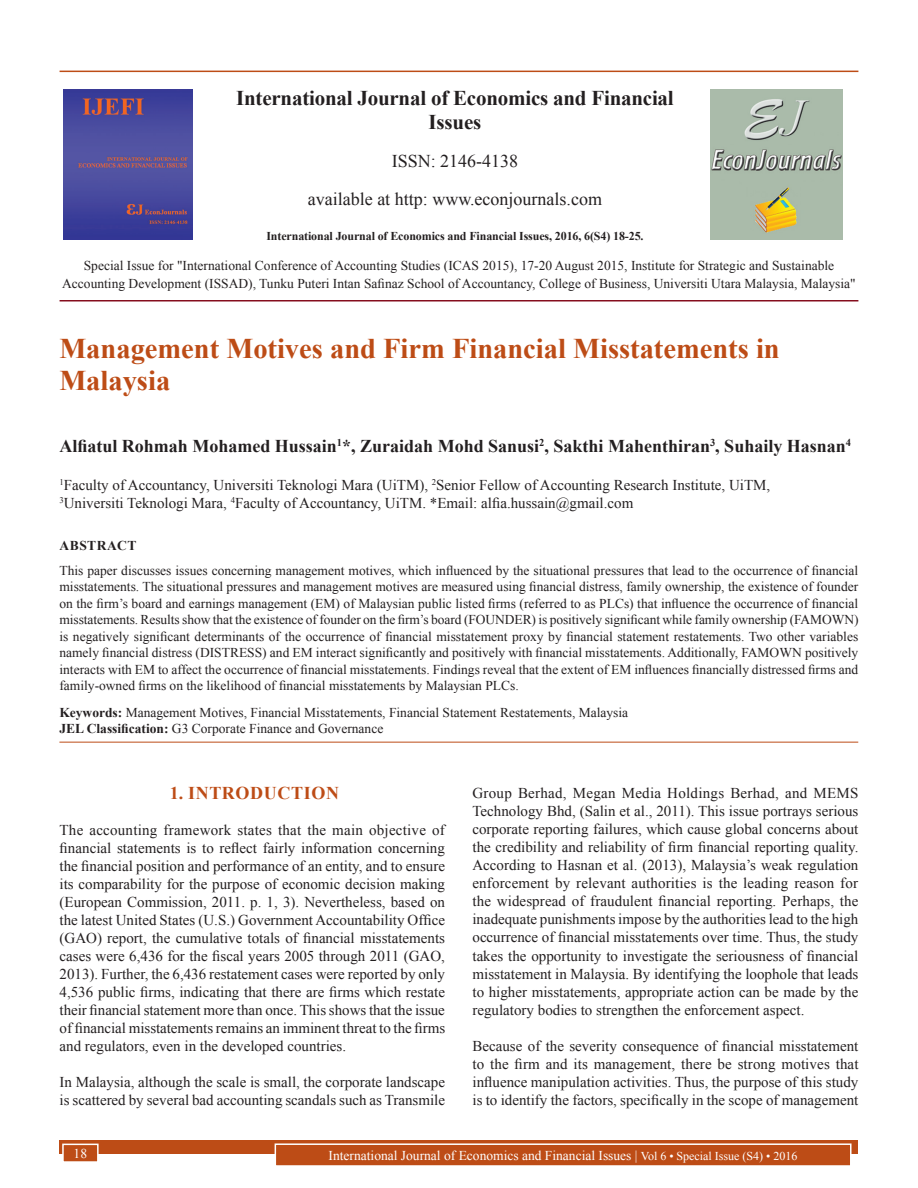
<style>
.page{position:relative;width:918px;height:1188px;background:#fff}
.page>*{position:absolute;margin:0;border:0;box-sizing:border-box;transform-origin:0 0}
.AT{font:700 28.5px/31.5px "Times New Roman";color:#bd4c16}
.Issue_details{font:700 21px/24px "Times New Roman";letter-spacing:-.01em;color:#231f20;text-align:center}
.AU{font:700 18px "Times New Roman";color:#231f20}
.Issue_details-2{font:18px "Times New Roman";color:#231f20}
.t1{font:700 18px "Times New Roman";letter-spacing:.035em;color:#bd4c16}
.TX{font:15px/18.1px "Times New Roman";color:#231f20;text-align:justify}
.AFF{font:15px/18px "Times New Roman";color:#231f20}
.ABS{font:13.5px/16.5px "Times New Roman";color:#231f20;text-align:center}
.KWD{font:13.5px/16.2px "Times New Roman";color:#231f20}
.Folio{font:13.5px "Times New Roman";color:#fff}
.ABSH{font:700 13.5px "Times New Roman";letter-spacing:.035em;color:#231f20}
.Issue_details-3{font:700 12px "Times New Roman";letter-spacing:-.01em;color:#231f20}
.s1{font-weight:700}
.s2{font-size:12px}
</style>
<div class="page">
<div style="left:60px;top:1140px;width:798px;height:13px;background:#bd4c16"></div>
<div style="left:275px;top:1144px;width:576px;height:22px;background:#bd4c16"></div>
<div style="left:275px;top:1143px;width:577px;height:24px;border:2px solid #fff"></div>
<div style="left:63px;top:1144px;width:35px;height:18px;background:#bd4c16"></div>
<div style="left:62px;top:1144px;width:37px;height:19px;border:2px solid #fff"></div>
<hr style="left:60px;top:71px;width:798px;height:1px;background:#bd4c16">
<img style="left:64px;top:89px;width:129px;height:151px">
<img style="left:711px;top:89px;width:132px;height:150px">
<hr style="left:60px;top:300px;width:798px;height:2px;background:#850d1d">
<hr style="left:59px;top:742px;width:799px;height:1px;background:#bd4c16">
<p class="Issue_details" style="left:236px;top:85px;width:439px">International Journal of Economics and Financial<br>Issues</p>
<p class="Issue_details-2" style="left:392px;top:148px;width:128px">ISSN: 2146-4138</p>
<p class="Issue_details-2" style="left:308px;top:186px;width:296px">available at http: www.econjournals.com</p>
<p class="Issue_details-3" style="left:266px;top:227px;width:379px">International Journal of Economics and Financial Issues, 2016, 6(S4) 18-25.</p>
<p class="ABS" style="left:62px;top:256px;width:795px;line-height:18px">Special Issue for "International Conference of Accounting Studies (ICAS 2015), 17-20 August 2015, Institute for Strategic and Sustainable<br>Accounting Development (ISSAD), Tunku Puteri Intan Safinaz School of Accountancy, College of Business, Universiti Utara Malaysia, Malaysia"</p>
<p class="AT" style="left:59px;top:332px;width:722px">Management Motives and Firm Financial Misstatements in<br>Malaysia</p>
<p class="AU" style="left:59px;top:433px;width:793px">Alfiatul Rohmah Mohamed Hussain<sup>1</sup>*, Zuraidah Mohd Sanusi<sup>2</sup>, Sakthi Mahenthiran<sup>3</sup>, Suhaily Hasnan<sup>4</sup></p>
<p class="AFF" style="left:59px;top:475px;width:712px"><sup>1</sup>Faculty of Accountancy, Universiti Teknologi Mara (UiTM), <sup>2</sup>Senior Fellow of Accounting Research Institute, UiTM,<br><sup>3</sup>Universiti Teknologi Mara, <sup>4</sup>Faculty of Accountancy, UiTM. *Email: alfia.hussain@gmail.com</p>
<p class="ABSH" style="left:60px;top:536px;width:78px">ABSTRACT</p>
<p class="ABS" style="left:59px;top:562px;width:801px;text-align:justify">This paper discusses issues concerning management motives, which influenced by the situational pressures that lead to the occurrence of financial misstatements. The situational pressures and management motives are measured using financial distress, family ownership, the existence of founder on the firm’s board and earnings management (EM) of Malaysian public listed firms (referred to as PLCs) that influence the occurrence of financial misstatements. Results show that the existence of founder on the firm’s board (FOUNDER) is positively significant while family ownership (FAMOWN) is negatively significant determinants of the occurrence of financial misstatement proxy by financial statement restatements. Two other variables namely financial distress (DISTRESS) and EM interact significantly and positively with financial misstatements. Additionally, FAMOWN positively interacts with EM to affect the occurrence of financial misstatements. Findings reveal that the extent of EM influences financially distressed firms and family-owned firms on the likelihood of financial misstatements by Malaysian PLCs.</p>
<p class="KWD" style="left:59px;top:704px;width:570px"><span class="s1">Keywords:</span> Management Motives, Financial Misstatements, Financial Statement Restatements, Malaysia<br><span class="s1">JEL Classification:</span> G3 Corporate Finance and Governance</p>
<h1 class="t1" style="left:170px;top:780px;width:171px">1. INTRODUCTION</h1>
<p class="TX" style="left:60px;top:821px;width:387px">The accounting framework states that the main objective of financial statements is to reflect fairly information concerning the financial position and performance of an entity, and to ensure its comparability for the purpose of economic decision making (European Commission, 2011. p. 1, 3). Nevertheless, based on the latest United States (U.S.) Government Accountability Office (GAO) report, the cumulative totals of financial misstatements cases were 6,436 for the fiscal years 2005 through 2011 (GAO, 2013). Further, the 6,436 restatement cases were reported by only 4,536 public firms, indicating that there are firms which restate their financial statement more than once. This shows that the issue of financial misstatements remains an imminent threat to the firms and regulators, even in the developed countries.</p>
<p class="TX" style="left:60px;top:1073px;width:387px">In Malaysia, although the scale is small, the corporate landscape is scattered by several bad accounting scandals such as Transmile</p>
<p class="TX" style="left:472px;top:783px;width:388px">Group Berhad, Megan Media Holdings Berhad, and MEMS Technology Bhd, (Salin et al., 2011). This issue portrays serious corporate reporting failures, which cause global concerns about the credibility and reliability of firm financial reporting quality.<br>According to Hasnan et al. (2013), Malaysia’s weak regulation enforcement by relevant authorities is the leading reason for the widespread of fraudulent financial reporting. Perhaps, the inadequate punishments impose by the authorities lead to the high occurrence of financial misstatements over time. Thus, the study takes the opportunity to investigate the seriousness of financial misstatement in Malaysia. By identifying the loophole that leads to higher misstatements, appropriate action can be made by the regulatory bodies to strengthen the enforcement aspect.</p>
<p class="TX" style="left:472px;top:1036px;width:388px">Because of the severity consequence of financial misstatement to the firm and its management, there be strong motives that influence manipulation activities. Thus, the purpose of this study is to identify the factors, specifically in the scope of management</p>
<p class="Folio" style="left:74px;top:1144px;width:15px">18</p>
<p class="Folio" style="left:329px;top:1146px;width:470px">International Journal of Economics and Financial Issues | <span class="s2">Vol 6 • Special Issue (S4) • 2016</span></p>
</div>
